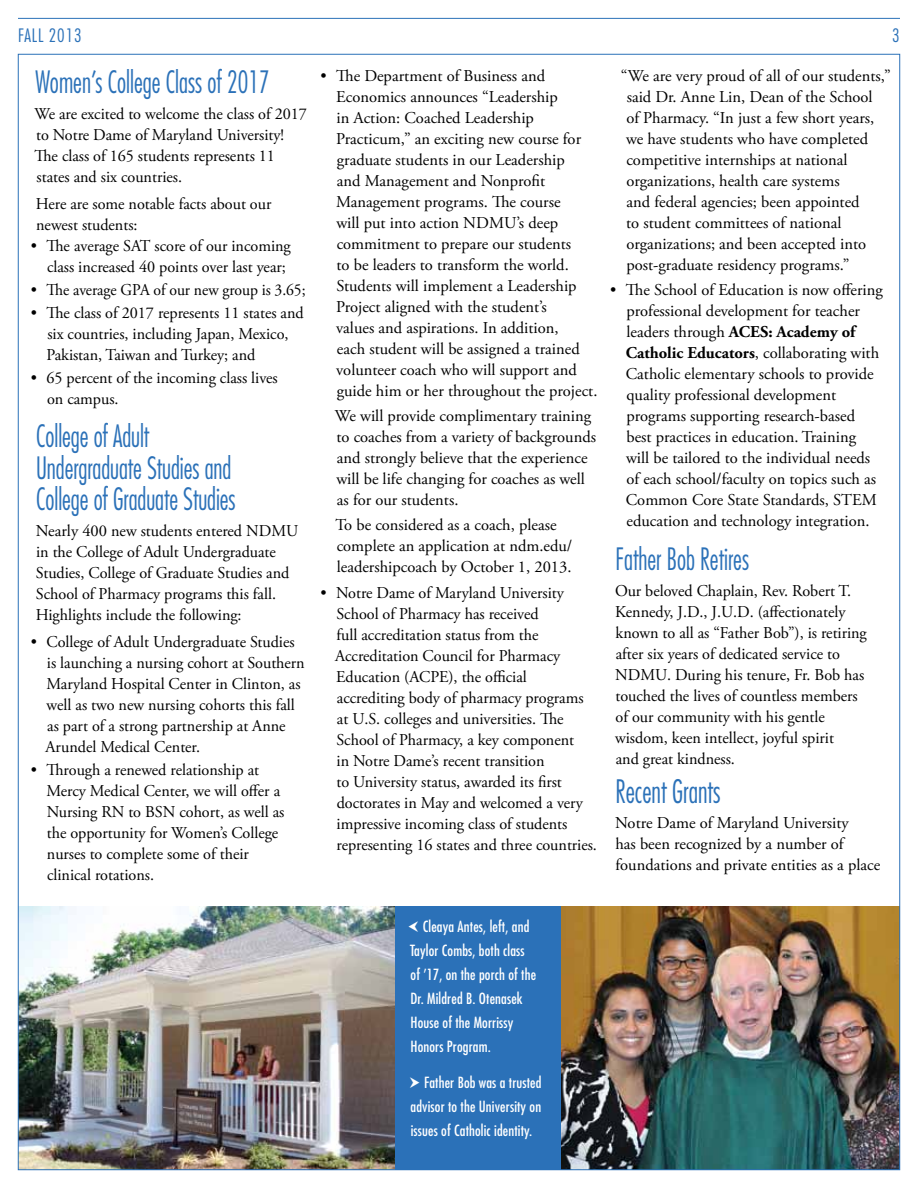
<style>
.page{position:relative;width:918px;height:1188px;background:#fff}
.page>*{position:absolute;margin:0;border:0;box-sizing:border-box;transform-origin:0 0}
.t1{font:300 condensed 31.5px "Futura Std";color:#2b71b8;scale:.85 1}
.t2{font:300 condensed 30px/31.5px "Futura Std";letter-spacing:-.005em;color:#2b71b8;scale:.85 1}
.t3{font:300 condensed 18px "Futura Std";letter-spacing:.05em;color:#2b71b8}
.t4{font:16.5px/21px "Adobe Garamond Pro";color:#000}
.t5{font:condensed 15px/24px "Futura Std";letter-spacing:.01em;color:#fff}
.s1{font-weight:700}
</style>
<div class="page">
<img style="left:561px;top:907px;width:337px;height:261px">
<img style="left:20px;top:907px;width:375px;height:261px">
<div style="left:395px;top:907px;width:166px;height:263px;background:#2b71b8"></div>
<hr style="left:18px;top:18px;width:882px;height:1px;background:#2b71b8">
<p class="t3" style="left:18px;top:25px;width:65px">FALL 2013</p>
<h2 class="t2" style="left:35px;top:67px;width:277px">Women’s College Class of 2017</h2>
<p class="t4" style="left:34px;top:104px;width:274px">We are excited to welcome the class of 2017 to Notre Dame of Maryland University!<br>The class of 165 students represents 11 states and six countries.</p>
<p class="t4" style="left:36px;top:194px;width:237px">Here are some notable facts about our newest students:</p>
<p class="t4" style="left:31px;top:236px;width:261px;text-align:right">• The average SAT score of our incoming class increased 40 points over last year;</p>
<p class="t4" style="left:31px;top:280px;width:276px">• The average GPA of our new group is 3.65;</p>
<p class="t4" style="left:47px;top:303px;width:259px;text-indent:-16px">• The class of 2017 represents 11 states and six countries, including Japan, Mexico,<br>Pakistan, Taiwan and Turkey; and</p>
<p class="t4" style="left:47px;top:368px;width:232px;text-indent:-16px">• 65 percent of the incoming class lives on campus.</p>
<h2 class="t2" style="left:36px;top:420px;width:236px">College of Adult<br>Undergraduate Studies and<br>College of Graduate Studies</h2>
<p class="t4" style="left:36px;top:520px;width:264px">Nearly 400 new students entered NDMU in the College of Adult Undergraduate Studies, College of Graduate Studies and School of Pharmacy programs this fall.<br>Highlights include the following:</p>
<p class="t4" style="left:46px;top:632px;width:261px;text-indent:-15px">• College of Adult Undergraduate Studies is launching a nursing cohort at Southern Maryland Hospital Center in Clinton, as well as two new nursing cohorts this fall as part of a strong partnership at Anne Arundel Medical Center.</p>
<p class="t4" style="left:46px;top:760px;width:240px;text-indent:-15px">• Through a renewed relationship at<br>Mercy Medical Center, we will offer a<br>Nursing RN to BSN cohort, as well as the opportunity for Women’s College nurses to complete some of their clinical rotations.</p>
<p class="t4" style="left:336px;top:66px;width:263px;text-indent:-15px">• The Department of Business and Economics announces “Leadership<br>in Action: Coached Leadership Practicum,” an exciting new course for graduate students in our Leadership<br>and Management and Nonprofit Management programs. The course<br>will put into action NDMU’s deep commitment to prepare our students<br>to be leaders to transform the world.<br>Students will implement a Leadership Project aligned with the student’s<br>values and aspirations. In addition,<br>each student will be assigned a trained volunteer coach who will support and guide him or her throughout the project.</p>
<p class="t4" style="left:335px;top:406px;width:263px">We will provide complimentary training to coaches from a variety of backgrounds and strongly believe that the experience will be life changing for coaches as well as for our students.</p>
<p class="t4" style="left:335px;top:515px;width:238px">To be considered as a coach, please complete an application at ndm.edu/ leadershipcoach by October 1, 2013.</p>
<p class="t4" style="left:335px;top:583px;width:263px;text-indent:-15px">• Notre Dame of Maryland University School of Pharmacy has received<br>full accreditation status from the Accreditation Council for Pharmacy Education (ACPE), the official accrediting body of pharmacy programs at U.S. colleges and universities. The School of Pharmacy, a key component<br>in Notre Dame’s recent transition<br>to University status, awarded its first doctorates in May and welcomed a very impressive incoming class of students representing 16 states and three countries.</p>
<p class="t3" style="left:892px;top:25px;width:9px">3</p>
<p class="t4" style="left:626px;top:66px;width:266px;text-indent:-5px">“We are very proud of all of our students,” said Dr. Anne Lin, Dean of the School<br>of Pharmacy. “In just a few short years, we have students who have completed competitive internships at national organizations, health care systems<br>and federal agencies; been appointed<br>to student committees of national organizations; and been accepted into post-graduate residency programs.”</p>
<p class="t4" style="left:626px;top:280px;width:258px;text-indent:-16px">• The School of Education is now offering professional development for teacher leaders through <span class="s1">ACES: Academy of Catholic Educators</span>, collaborating with Catholic elementary schools to provide quality professional development programs supporting research-based best practices in education. Training<br>will be tailored to the individual needs of each school/faculty on topics such as Common Core State Standards, STEM education and technology integration.</p>
<h2 class="t2" style="left:616px;top:543px;width:159px">Father Bob Retires</h2>
<p class="t4" style="left:615px;top:581px;width:253px">Our beloved Chaplain, Rev. Robert T.<br>Kennedy, J.D., J.U.D. (affectionately known to all as “Father Bob”), is retiring after six years of dedicated service to NDMU. During his tenure, Fr. Bob has touched the lives of countless members of our community with his gentle wisdom, keen intellect, joyful spirit<br>and great kindness.</p>
<h1 class="t1" style="left:616px;top:772px;width:125px">Recent Grants</h1>
<p class="t4" style="left:615px;top:813px;width:267px">Notre Dame of Maryland University<br>has been recognized by a number of foundations and private entities as a place</p>
<p class="t5" style="left:410px;top:914px;width:128px;text-indent:13px">Cleaya Antes, left, and<br>Taylor Combs, both class of ’17, on the porch of the<br>Dr. Mildred B. Otenasek<br>House of the Morrissy<br>Honors Program.</p>
<p class="t5" style="left:411px;top:1070px;width:132px;text-align:justify;text-indent:14px">Father Bob was a trusted advisor to the University on issues of Catholic identity.</p>
</div>
